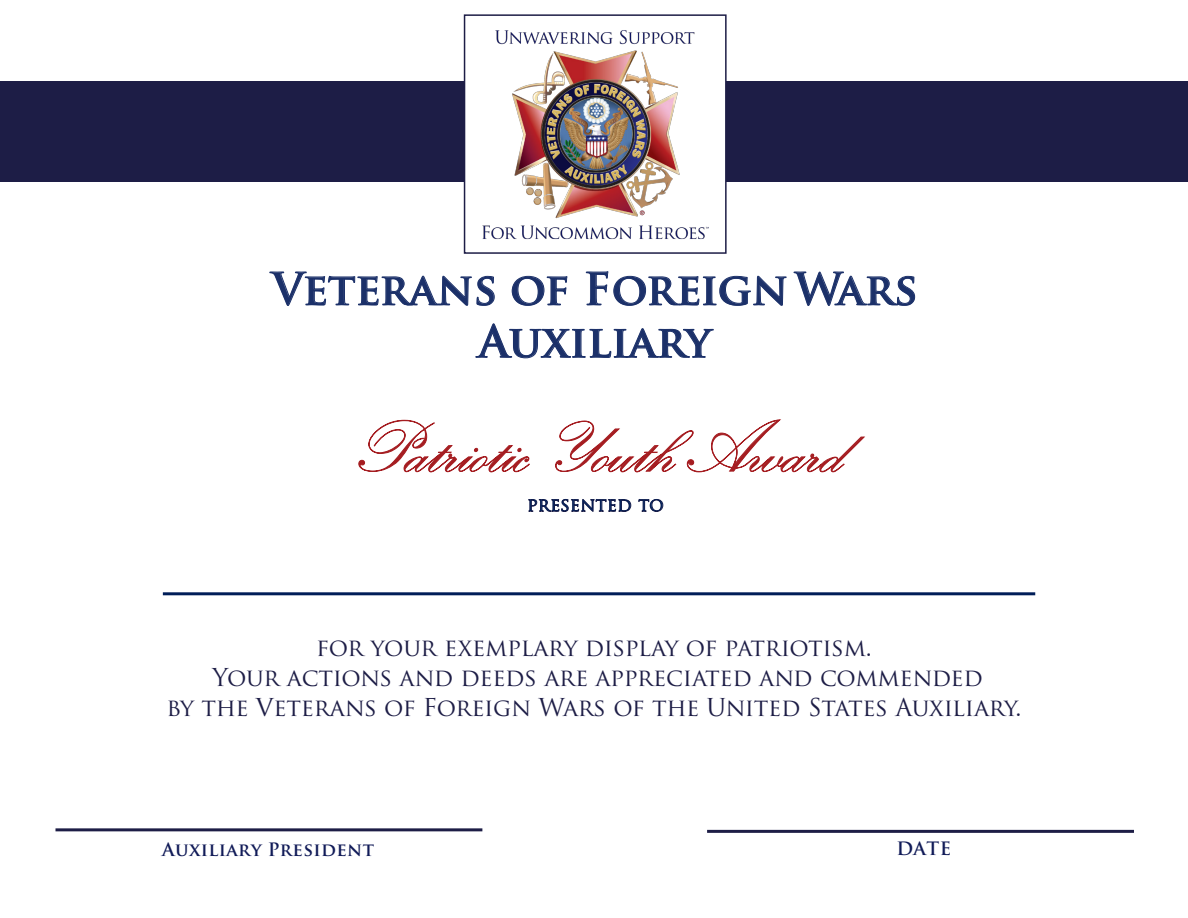
<style>
.page{position:relative;width:1188px;height:918px;background:#fff}
.page>*{position:absolute;margin:0;border:0;box-sizing:border-box;transform-origin:0 0}
.t1{font:75px "Kunstler Script";color:#a51d21}
.t2{font:700 43.5px "Trajan Pro";color:#1b3069}
.t3{font:24px "Trajan Pro";letter-spacing:-.01em;color:#1d1d46}
.t4{font:700 18px "Trajan Pro";letter-spacing:.02em;color:#111b58}
.t5{font:18px "Trajan Pro";letter-spacing:.02em;color:#001e58}
</style>
<div class="page">
<div style="left:0;top:81px;width:1188px;height:101px;background:#1d1d46"></div>
<div style="left:465px;top:15px;width:261px;height:238px;background:#fff"></div>
<img style="left:482px;top:30px;width:226px;height:210px">
<div style="left:464px;top:14px;width:263px;height:240px;border:2px solid #1d1d46"></div>
<hr style="left:707px;top:830px;width:427px;height:3px;background:#1d1d46">
<hr style="left:56px;top:828px;width:426px;height:3px;background:#1d1d46">
<svg style="left:269px;top:271px;width:226px;height:35px"></svg>
<svg style="left:512px;top:276px;width:56px;height:30px"></svg>
<svg style="left:586px;top:271px;width:201px;height:35px"></svg>
<svg style="left:793px;top:271px;width:122px;height:35px"></svg>
<svg style="left:475px;top:323px;width:239px;height:36px"></svg>
<svg style="left:358px;top:420px;width:172px;height:53px"></svg>
<svg style="left:555px;top:419px;width:310px;height:54px"></svg>
<svg style="left:528px;top:499px;width:104px;height:13px"></svg>
<svg style="left:638px;top:499px;width:26px;height:13px"></svg>
<hr style="left:163px;top:592px;width:872px;height:3px;background:#001e58">
<p class="t2" style="left:272px;top:262px;width:647px">Veterans of Foreign Wars</p>
<p class="t2" style="left:479px;top:314px;width:234px">Auxiliary</p>
<p class="t1" style="left:348px;top:409px;width:495px">Patriotic Youth Award</p>
<p class="t5" style="left:527px;top:493px;width:138px">presented to</p>
<p class="t3" style="left:316px;top:632px;width:557px">for your exemplary display of patriotism.</p>
<p class="t3" style="left:213px;top:662px;width:772px">Your actions and deeds are appreciated and commended</p>
<p class="t3" style="left:166px;top:692px;width:857px">by the Veterans of Foreign Wars of the United States Auxiliary.</p>
<p class="t4" style="left:162px;top:838px;width:213px">Auxiliary President</p>
<p class="t4" style="left:896px;top:837px;width:56px">DATE</p>
</div>
